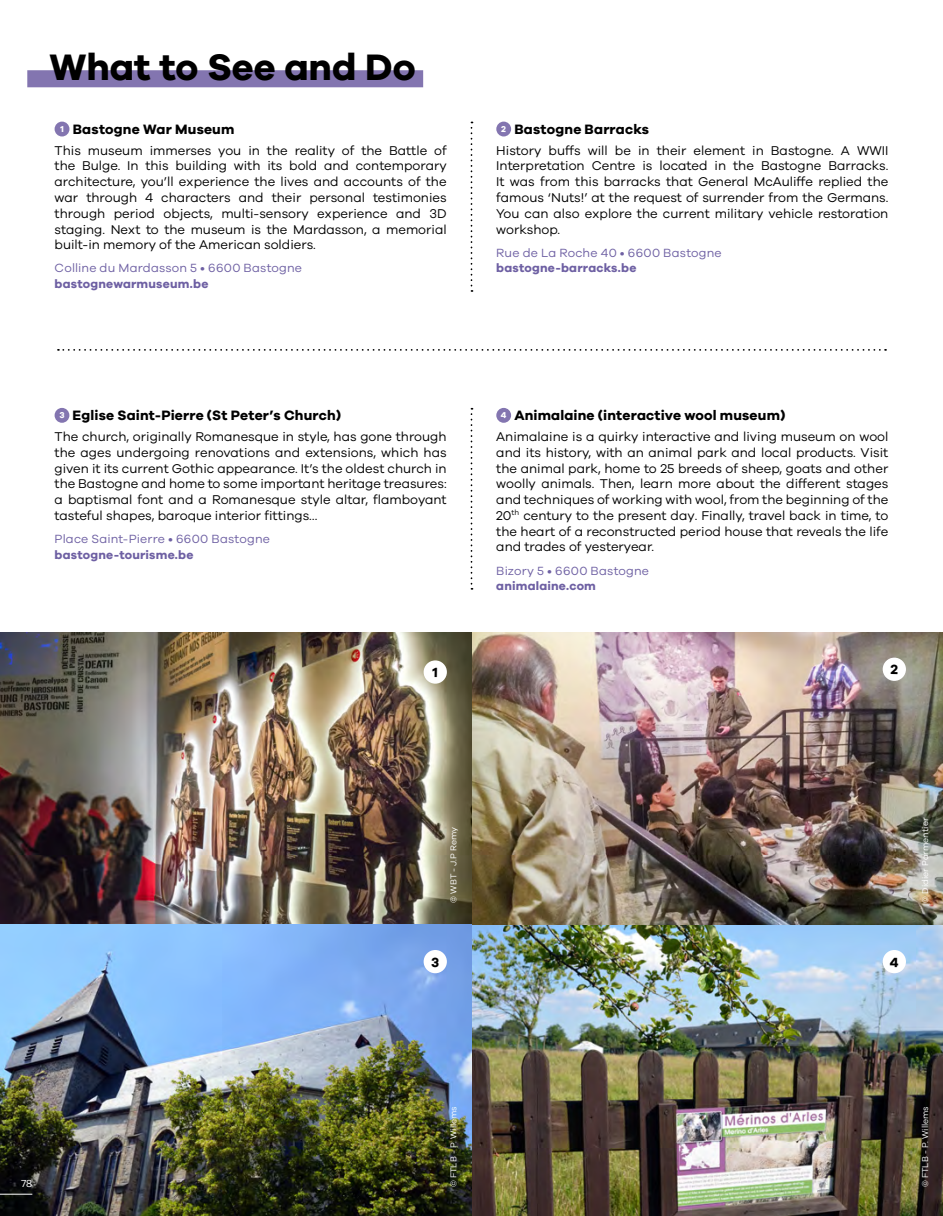
<style>
.page{position:relative;width:943px;height:1216px;background:#fff}
.page>*{position:absolute;margin:0;border:0;box-sizing:border-box;transform-origin:0 0}
.t1{font:700 37.98px "Galano Grotesque";color:#000}
.t2{font:700 14px "Galano Grotesque";letter-spacing:.015em;color:#000}
.t3{font:13.12px/15.8px "Galano Grotesque";color:#000;text-align:justify}
.t4{font:12.25px "Galano Grotesque";letter-spacing:.015em;color:#6e60a3}
.t5{font:700 12.25px "Galano Grotesque";letter-spacing:.015em;color:#6e60a3}
.t6{font:10.5px "Galano Grotesque";color:#fff}
.t7{font:8.75px "Galano Grotesque";color:#fff}
.s1{font-size:8.92px;color:#fff}
</style>
<div class="page">
<img style="left:471px;top:924px;width:472px;height:291px">
<img style="left:471px;top:632px;width:472px;height:292px">
<img style="left:0;top:632px;width:471px;height:583px">
<div style="left:423px;top:660px;width:24px;height:23px;background:#fff;border-radius:50%"></div>
<div style="left:423px;top:949px;width:24px;height:24px;background:#fff;border-radius:50%"></div>
<div style="left:882px;top:657px;width:24px;height:24px;background:#fff;border-radius:50%"></div>
<div style="left:882px;top:949px;width:24px;height:24px;background:#fff;border-radius:50%"></div>
<svg style="left:470px;top:408px;width:2px;height:181px"></svg>
<div style="left:55px;top:408px;width:14px;height:15px;background:#8375b0;border-radius:50%"></div>
<div style="left:496px;top:408px;width:15px;height:15px;background:#8375b0;border-radius:50%"></div>
<svg style="left:470px;top:122px;width:2px;height:170px"></svg>
<div style="left:55px;top:122px;width:14px;height:14px;background:#8375b0;border-radius:50%"></div>
<div style="left:496px;top:122px;width:15px;height:14px;background:#8375b0;border-radius:50%"></div>
<svg style="left:58px;top:349px;width:828px;height:2px"></svg>
<div style="left:27px;top:70px;width:396px;height:17px;background:#8375b0"></div>
<hr style="left:0;top:1193px;width:32px;height:1px;background:#fff">
<h1 class="t1" style="left:50px;top:44px;width:367px">What to See and Do</h1>
<p class="t2" style="left:60px;top:121px;width:175px"><span class="s1">1</span> Bastogne War Museum</p>
<p class="t3" style="left:55px;top:142px;width:393px">This museum immerses you in the reality of the Battle of the Bulge. In this building with its bold and contemporary architecture, you’ll experience the lives and accounts of the war through 4 characters and their personal testimonies through period objects, multi-sensory experience and 3D staging. Next to the museum is the Mardasson, a memorial built-in memory of the American soldiers.</p>
<p class="t4" style="left:55px;top:261px;width:249px">Colline du Mardasson 5 • 6600 Bastogne</p>
<p class="t5" style="left:55px;top:276px;width:155px">bastognewarmuseum.be</p>
<p class="t2" style="left:73px;top:407px;width:270px">Eglise Saint-Pierre (St Peter’s Church)</p>
<p class="t3" style="left:55px;top:428px;width:393px">The church, originally Romanesque in style, has gone through the ages undergoing renovations and extensions, which has given it its current Gothic appearance. It’s the oldest church in the Bastogne and home to some important heritage treasures: a baptismal font and a Romanesque style altar, flamboyant tasteful shapes, baroque interior fittings…</p>
<p class="t4" style="left:55px;top:531px;width:217px">Place Saint-Pierre • 6600 Bastogne</p>
<p class="t5" style="left:55px;top:547px;width:140px">bastogne-tourisme.be</p>
<p class="t2" style="left:514px;top:121px;width:136px">Bastogne Barracks</p>
<p class="t3" style="left:496px;top:142px;width:393px">History buffs will be in their element in Bastogne. A WWII Interpretation Centre is located in the Bastogne Barracks.<br>It was from this barracks that General McAuliffe replied the famous ‘Nuts!’ at the request of surrender from the Germans.<br>You can also explore the current military vehicle restoration workshop.</p>
<p class="t4" style="left:496px;top:245px;width:227px">Rue de La Roche 40 • 6600 Bastogne</p>
<p class="t5" style="left:496px;top:261px;width:142px">bastogne-barracks.be</p>
<p class="t2" style="left:514px;top:407px;width:272px">Animalaine (interactive wool museum)</p>
<p class="t3" style="left:496px;top:428px;width:393px">Animalaine is a quirky interactive and living museum on wool and its history, with an animal park and local products. Visit the animal park, home to 25 breeds of sheep, goats and other woolly animals. Then, learn more about the different stages and techniques of working with wool, from the beginning of the 20<sup>th</sup> century to the present day. Finally, travel back in time, to the heart of a reconstructed period house that reveals the life and trades of yesteryear.</p>
<p class="t4" style="left:496px;top:563px;width:154px">Bizory 5 • 6600 Bastogne</p>
<p class="t5" style="left:496px;top:578px;width:101px">animalaine.com</p>
<p class="t6" style="left:21px;top:1177px;width:13px">78</p>
<p class="t7" style="left:448px;top:902px;width:77px;rotate:-90deg">© WBT - J.P Remy</p>
<p class="t7" style="left:919px;top:902px;width:87px;rotate:-90deg">© Didier Parmentier</p>
<p class="t7" style="left:448px;top:1187px;width:82px;rotate:-90deg">© FTLB - P. Willems</p>
<p class="t7" style="left:919px;top:1187px;width:82px;rotate:-90deg">© FTLB - P. Willems</p>
</div>
